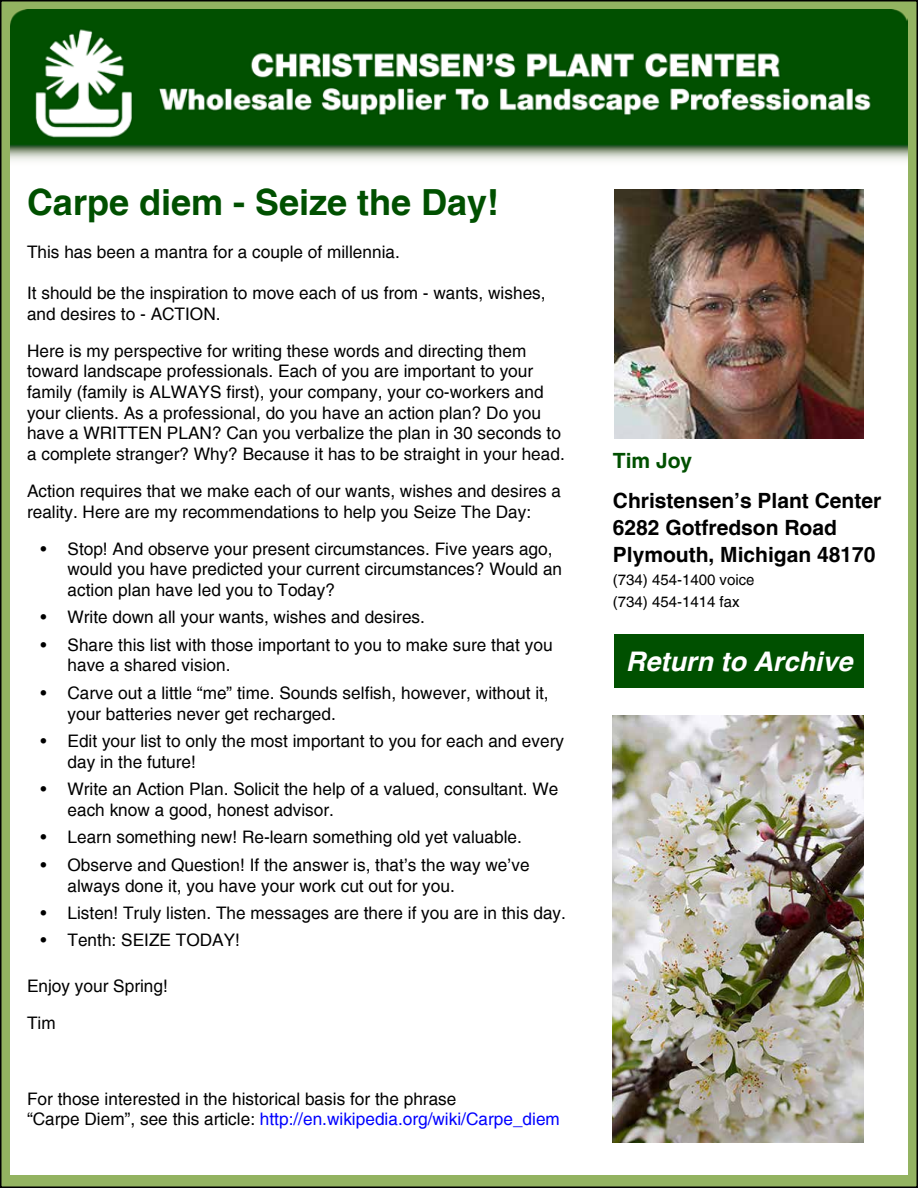
<style>
.page{position:relative;width:918px;height:1188px;background:#fff}
.page>*{position:absolute;margin:0;border:0;box-sizing:border-box;transform-origin:0 0}
.t1{font:700 36px "Helvetica";color:#005000}
.t2{font:italic 700 27px "Helvetica";color:#fff}
.t3{font:700 21px/27px "Helvetica";color:#000}
.t4{font:700 21px "Helvetica";color:#005000}
.t5{font:17.25px/20.7px "Helvetica";color:#000}
.t6{font:15px/22.5px "Helvetica";color:#000}
.s1{color:#00f}
</style>
<div class="page">
<div style="left:1px;top:1px;width:916px;height:1186px;background:#93b361"></div>
<div style="left:10px;top:155px;width:898px;height:1019px;background:#fff"></div>
<img style="left:10px;top:9px;width:898px;height:152px">
<div style="left:614px;top:634px;width:250px;height:54px;background:#005000"></div>
<img style="left:614px;top:189px;width:250px;height:250px">
<img style="left:613px;top:716px;width:251px;height:426px">
<h1 class="t1" style="left:27px;top:180px;width:474px">Carpe diem - Seize the Day!</h1>
<p class="t5" style="left:27px;top:242px;width:374px">This has been a mantra for a couple of millennia.</p>
<p class="t5" style="left:27px;top:283px;width:520px">It should be the inspiration to move each of us from - wants, wishes, and desires to - ACTION.</p>
<p class="t5" style="left:27px;top:341px;width:539px">Here is my perspective for writing these words and directing them toward landscape professionals. Each of you are important to your family (family is ALWAYS first), your company, your co-workers and your clients. As a professional, do you have an action plan? Do you have a WRITTEN PLAN? Can you verbalize the plan in 30 seconds to a complete stranger? Why? Because it has to be straight in your head.</p>
<p class="t5" style="left:27px;top:481px;width:536px">Action requires that we make each of our wants, wishes and desires a reality. Here are my recommendations to help you Seize The Day:</p>
<p class="t5" style="left:68px;top:539px;width:496px;text-indent:-27px">• Stop! And observe your present circumstances. Five years ago, would you have predicted your current circumstances? Would an action plan have led you to Today?</p>
<p class="t5" style="left:41px;top:608px;width:386px">• Write down all your wants, wishes and desires.</p>
<p class="t5" style="left:68px;top:635px;width:487px;text-indent:-27px">• Share this list with those important to you to make sure that you have a shared vision.</p>
<p class="t5" style="left:68px;top:683px;width:483px;text-indent:-27px">• Carve out a little “me” time. Sounds selfish, however, without it, your batteries never get recharged.</p>
<p class="t5" style="left:68px;top:731px;width:498px;text-indent:-27px">• Edit your list to only the most important to you for each and every day in the future!</p>
<p class="t5" style="left:68px;top:779px;width:492px;text-indent:-27px">• Write an Action Plan. Solicit the help of a valued, consultant. We each know a good, honest advisor.</p>
<p class="t5" style="left:41px;top:828px;width:483px">• Learn something new! Re-learn something old yet valuable.</p>
<p class="t5" style="left:68px;top:855px;width:464px;text-indent:-27px">• Observe and Question! If the answer is, that’s the way we’ve always done it, you have your work cut out for you.</p>
<p class="t5" style="left:41px;top:903px;width:527px">• Listen! Truly listen. The messages are there if you are in this day.</p>
<p class="t5" style="left:41px;top:931px;width:201px">• Tenth: SEIZE TODAY!</p>
<p class="t5" style="left:27px;top:968px;width:142px;line-height:36.9px">Enjoy your Spring!<br>Tim</p>
<p class="t5" style="left:27px;top:1089px;width:539px;text-indent:129px">ed in the historical basis for the phrase “Carpe Diem”, see this article: <span class="s1">http://en.w kipedia.org/wiki/Carpe_diem</span></p>
<p class="t5" style="left:27px;top:1089px;width:535px">For those interested in the historical basis for the phrase<br>“Carpe Diem”, see this article: <span class="s1">http://en.wikipedia.org/wiki/Carpe_diem</span></p>
<p class="t4" style="left:613px;top:447px;width:81px">Tim Joy</p>
<p class="t3" style="left:613px;top:488px;width:270px">Christensen’s Plant Center<br>6282 Gotfredson Road<br>Plymouth, Michigan 48170</p>
<p class="t6" style="left:613px;top:569px;width:143px">(734) 454-1400 voice (734) 454-1414 fax</p>
<h2 class="t2" style="left:626px;top:645px;width:228px">Return to Archive</h2>
</div>
